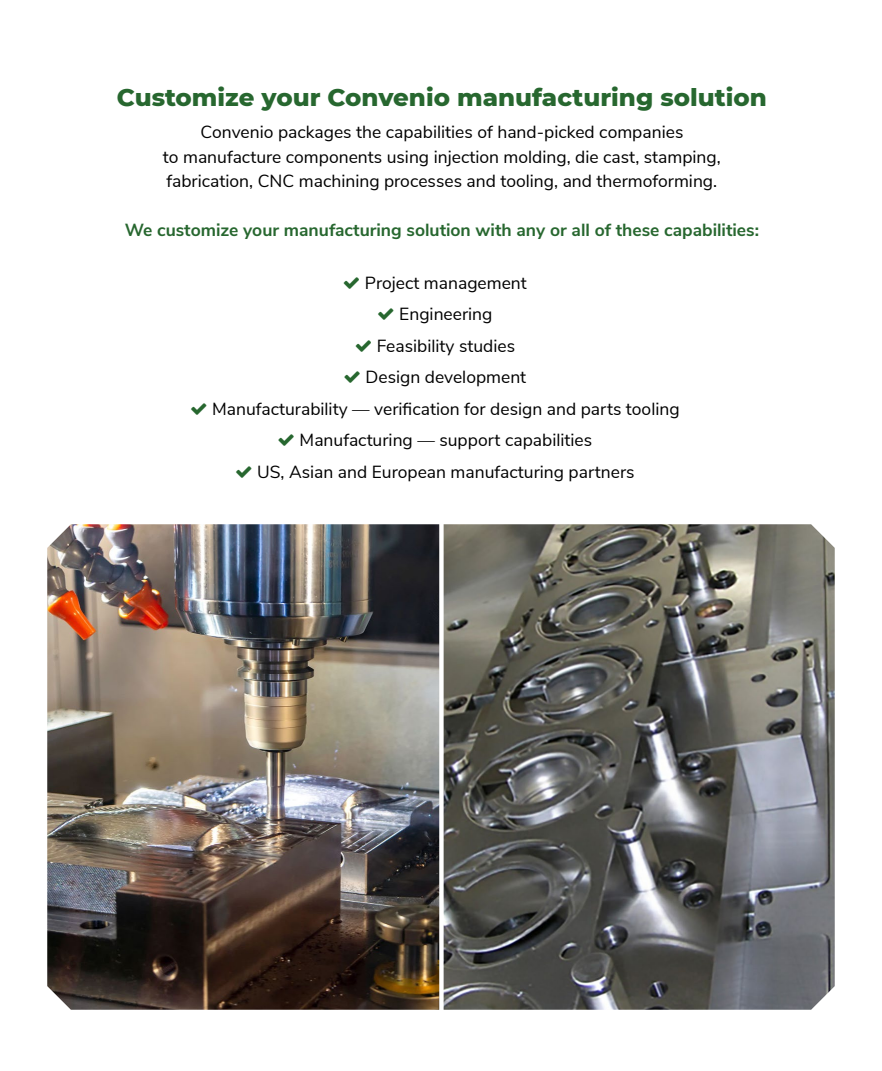
<style>
.page{position:relative;width:882px;height:1071px;background:#fff}
.page>*{position:absolute;margin:0;border:0;box-sizing:border-box;transform-origin:0 0}
.t1{font:800 24.5px "Montserrat";color:#27672f}
.t2{font:17.5px/31.5px "Nunito Sans";color:#000;text-align:center}
.t3{font:700 17.5px "Nunito Sans";color:#27672f}
</style>
<div class="page">
<img style="left:47px;top:524px;width:392px;height:486px">
<img style="left:444px;top:524px;width:391px;height:486px">
<h1 class="t1" style="left:117px;top:79px;width:651px">Customize your Convenio manufacturing solution</h1>
<p class="t2" style="left:163px;top:119px;width:559px;line-height:24.5px">Convenio packages the capabilities of hand-picked companies<br>to manufacture components using injection molding, die cast, stamping, fabrication, CNC machining processes and tooling, and thermoforming.</p>
<p class="t3" style="left:125px;top:217px;width:636px">We customize your manufacturing solution with any or all of these capabilities:</p>
<p class="t2" style="left:212px;top:266px;width:469px">Project management<br>Engineering<br>Feasibility studies<br>Design development<br>Manufacturability — verification for design and parts tooling<br>Manufacturing — support capabilities<br>US, Asian and European manufacturing partners</p>
</div>
